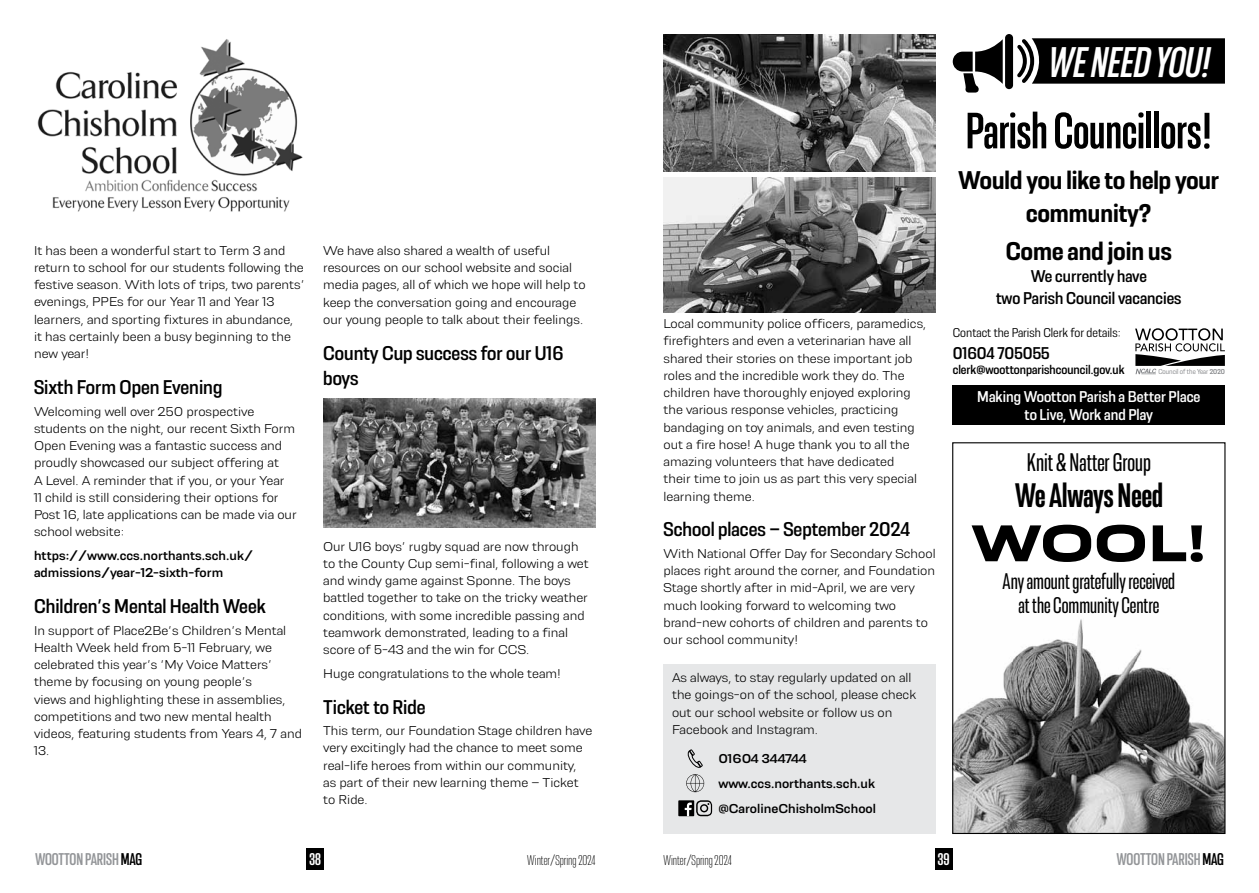
<style>
.page{position:relative;width:1259px;height:893px;background:#fff}
.page>*{position:absolute;margin:0;border:0;box-sizing:border-box;transform-origin:0 0}
.t1{font:700 condensed 54px "Resolve";color:#000}
.t2{font:54px "Resolve Bold Wd";color:#000}
.t3{font:italic 700 condensed 45.3px "Resolve";color:#fff}
.t4{font:800 condensed 36px "Resolve";letter-spacing:-.005em;color:#000}
.t5{font:27px/32.4px "Resolve Bold Nrw";color:#000;text-align:center}
.t6{font:condensed 27px "Resolve";color:#000}
.t7{font:condensed 24px/24px "Resolve";color:#000;text-align:center}
.t8{font:21px/25.2px "Resolve Semibold Nrw";color:#000}
.t9{font:18px/21.6px "Resolve Semibold Nrw";color:#000;text-align:center}
.t10{font:700 condensed 18px "Resolve";letter-spacing:-.01em;color:#939598}
.t11{font:700 condensed 18px "Resolve";color:#fff}
.t12{font:16.5px/18px "Resolve Semibold Nrw";color:#fff;text-align:center}
.t13{font:300 condensed 15px "Resolve";color:#000}
.t14{font:300 13.5px/17.2px "Resolve";color:#000}
.t15{font:13.5px/24.8px "Resolve";color:#000}
.t16{font:13.5px "Resolve Semibold Nrw";color:#000}
.t17{font:13.5px "Resolve Semilight Nrw";color:#000}
.t18{font:7.5px "Resolve Semilight Nrw";color:#808285}
.s1{font-family:"Resolve Semibold Nrw"}
.s2{color:#000}
</style>
<div class="page">
<div style="left:307px;top:848px;width:17px;height:22px;background:#000"></div>
<div style="left:935px;top:848px;width:17px;height:22px;background:#000"></div>
<img style="left:37px;top:39px;width:266px;height:173px">
<img style="left:323px;top:398px;width:272px;height:130px">
<img style="left:663px;top:178px;width:272px;height:135px">
<img style="left:663px;top:34px;width:272px;height:137px">
<div style="left:663px;top:664px;width:272px;height:169px;background:#e6e7e8"></div>
<svg style="left:686px;top:749px;width:18px;height:43px"></svg>
<div style="left:678px;top:800px;width:16px;height:16px;background:#000"></div>
<svg style="left:684px;top:800px;width:28px;height:16px"></svg>
<svg style="left:952px;top:34px;width:273px;height:59px"></svg>
<div style="left:952px;top:385px;width:273px;height:40px;background:#000"></div>
<svg style="left:1135px;top:328px;width:90px;height:47px"></svg>
<img style="left:954px;top:619px;width:269px;height:213px">
<div style="left:952px;top:442px;width:273px;height:392px;border:1px solid #000"></div>
<p class="t14" style="left:34px;top:241px;width:272px">It has been a wonderful start to Term 3 and return to school for our students following the festive season. With lots of trips, two parents’ evenings, PPEs for our Year 11 and Year 13 learners, and sporting fixtures in abundance, it has certainly been a busy beginning to the new year!</p>
<h3 class="t8" style="left:34px;top:374px;width:190px">Sixth Form Open Evening</h3>
<p class="t14" style="left:34px;top:402px;width:264px">Welcoming well over 250 prospective students on the night, our recent Sixth Form Open Evening was a fantastic success and proudly showcased our subject offering at<br>A Level. A reminder that if you, or your Year<br>11 child is still considering their options for Post 16, late applications can be made via our school website:</p>
<p class="t15" style="left:34px;top:547px;width:221px;line-height:17.2px">https://www.ccs.northants.sch.uk/ admissions/year-12-sixth-form</p>
<h3 class="t8" style="left:34px;top:593px;width:233px">Children’s Mental Health Week</h3>
<p class="t14" style="left:34px;top:621px;width:269px">In support of Place2Be’s Children’s Mental Health Week held from 5-11 February, we celebrated this year’s ‘My Voice Matters’ theme by focusing on young people’s<br>views and highlighting these in assemblies, competitions and two new mental health videos, featuring students from Years 4, 7 and 13.</p>
<p class="t14" style="left:323px;top:241px;width:264px">We have also shared a wealth of useful resources on our school website and social media pages, all of which we hope will help to keep the conversation going and encourage our young people to talk about their feelings.</p>
<h3 class="t8" style="left:323px;top:340px;width:242px">County Cup success for our U16 boys</h3>
<p class="t14" style="left:323px;top:537px;width:267px">Our U16 boys’ rugby squad are now through to the County Cup semi-final, following a wet and windy game against Sponne. The boys battled together to take on the tricky weather conditions, with some incredible passing and teamwork demonstrated, leading to a final score of 5-43 and the win for CCS.</p>
<p class="t14" style="left:323px;top:664px;width:239px">Huge congratulations to the whole team!</p>
<h3 class="t8" style="left:323px;top:694px;width:104px">Ticket to Ride</h3>
<p class="t14" style="left:323px;top:722px;width:270px">This term, our Foundation Stage children have very excitingly had the chance to meet some real-life heroes from within our community, as part of their new learning theme – Ticket to Ride.</p>
<p class="t14" style="left:663px;top:315px;width:264px">Local community police officers, paramedics, firefighters and even a veterinarian have all shared their stories on these important job roles and the incredible work they do. The children have thoroughly enjoyed exploring the various response vehicles, practicing bandaging on toy animals, and even testing out a fire hose! A huge thank you to all the amazing volunteers that have dedicated<br>their time to join us as part this very special learning theme.</p>
<h3 class="t8" style="left:663px;top:517px;width:248px">School places – September 2024</h3>
<p class="t14" style="left:663px;top:545px;width:274px">With National Offer Day for Secondary School places right around the corner, and Foundation Stage shortly after in mid-April, we are very much looking forward to welcoming two brand-new cohorts of children and parents to our school community!</p>
<p class="t14" style="left:672px;top:669px;width:246px">As always, to stay regularly updated on all the goings-on of the school, please check out our school website or follow us on Facebook and Instagram.</p>
<p class="t15" style="left:718px;top:746px;width:159px">01604 344744 www.ccs.northants.sch.uk @CarolineChisholmSchool</p>
<h2 class="t3" style="left:1048px;top:38px;width:164px">WE NEED YOU!</h2>
<h1 class="t1" style="left:965px;top:102px;width:248px">Parish Councillors!</h1>
<h3 class="t5" style="left:958px;top:164px;width:263px">Would you like to help your community?</h3>
<h3 class="t5" style="left:1006px;top:235px;width:167px">Come and join us</h3>
<h3 class="t9" style="left:996px;top:265px;width:187px">We currently have<br>two Parish Council vacancies</h3>
<p class="t17" style="left:952px;top:326px;width:169px">Contact the Parish Clerk for details:</p>
<h3 class="t9" style="left:952px;top:342px;width:98px">01604 705055</h3>
<p class="t16" style="left:952px;top:362px;width:173px">clerk@woottonparishcouncil.gov.uk</p>
<p class="t18" style="left:1158px;top:367px;width:68px">Council of the Year <span class="s1">2020</span></p>
<p class="t12" style="left:977px;top:387px;width:225px">Making Wootton Parish a Better Place to Live, Work and Play</p>
<h3 class="t6" style="left:1027px;top:448px;width:125px">Knit &amp; Natter Group</h3>
<h3 class="t4" style="left:1014px;top:476px;width:150px">We Always Need</h3>
<h1 class="t2" style="left:971px;top:511px;width:237px">WOOL!</h1>
<h3 class="t7" style="left:1002px;top:570px;width:174px">Any amount gratefully received at the Community Centre</h3>
<h3 class="t10" style="left:35px;top:849px;width:109px">WOOTTON PARISH <span class="s2">MAG</span></h3>
<h3 class="t11" style="left:309px;top:849px;width:13px">38</h3>
<p class="t13" style="left:527px;top:852px;width:70px">Winter/Spring 2024</p>
<p class="t13" style="left:663px;top:852px;width:70px">Winter/Spring 2024</p>
<h3 class="t11" style="left:937px;top:849px;width:13px">39</h3>
<h3 class="t10" style="left:1116px;top:849px;width:109px">WOOTTON PARISH <span class="s2">MAG</span></h3>
</div>
